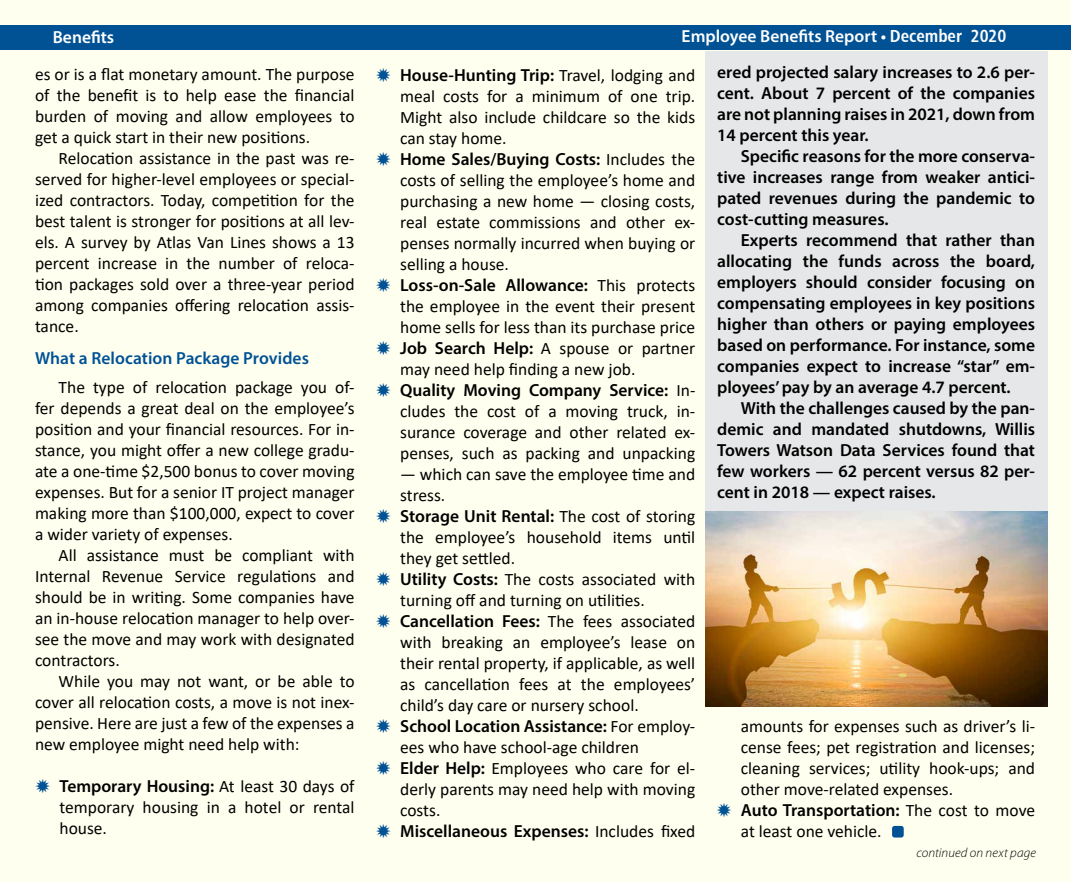
<style>
.page{position:relative;width:1071px;height:882px;background:#fff}
.page>*{position:absolute;margin:0;border:0;box-sizing:border-box;transform-origin:0 0}
.t1{font:17.5px/21px "Calibri";color:#000;text-align:justify}
.t2{font:600 17.5px/21px "Myriad Pro";color:#000;text-align:justify}
.t3{font:600 17.5px "Myriad Pro";color:#fff}
.t4{font:600 17.5px "Myriad Pro";color:#005295}
.t5{font:italic 300 13.12px "Myriad Pro";letter-spacing:.01em;color:#000}
.s1{font-family:"Humanist 777 BT Bold Condensed B";font-weight:400}
.s2{font-family:"Calibri";font-weight:400}
.s3{font-family:"Myriad Pro";font-weight:600}
</style>
<div class="page">
<div style="left:1px;top:1px;width:1070px;height:881px;background:#fffff0"></div>
<div style="left:0;top:25px;width:1071px;height:24px;background:#005295"></div>
<div style="left:705px;top:51px;width:342px;height:461px;background:#e6e7e8"></div>
<div style="left:892px;top:826px;width:12px;height:12px;background:#005295;border-radius:3px"></div>
<img style="left:706px;top:512px;width:341px;height:194px">
<p class="t3" style="left:53px;top:26px;width:63px">Benefits</p>
<p class="t3" style="left:682px;top:25px;width:326px">Employee Benefits Report • <span class="s1">December 2020</span></p>
<p class="t1" style="left:35px;top:63px;width:321px">es or is a flat monetary amount. The purpose of the benefit is to help ease the financial burden of moving and allow employees to get a quick start in their new positions.</p>
<p class="t1" style="left:35px;top:147px;width:321px;text-indent:24px">Relocation assistance in the past was re&shy;served for higher-level employees or special&shy;ized contractors. Today, competition for the best talent is stronger for positions at all lev&shy;els. A survey by Atlas Van Lines shows a 13 percent increase in the number of reloca&shy;tion packages sold over a three-year period among companies offering relocation assis&shy;tance.</p>
<p class="t4" style="left:35px;top:347px;width:275px">What a Relocation Package Provides</p>
<p class="t1" style="left:35px;top:376px;width:321px;text-indent:24px">The type of relocation package you of&shy;fer depends a great deal on the employee’s position and your financial resources. For in&shy;stance, you might offer a new college gradu&shy;ate a one-time $2,500 bonus to cover moving expenses. But for a senior IT project manager making more than $100,000, expect to cover a wider variety of expenses.</p>
<p class="t1" style="left:35px;top:544px;width:321px;text-indent:24px">All assistance must be compliant with Internal Revenue Service regulations and should be in writing. Some companies have an in-house relocation manager to help over&shy;see the move and may work with designated contractors.</p>
<p class="t1" style="left:35px;top:670px;width:321px;text-indent:24px">While you may not want, or be able to cover all relocation costs, a move is not inex&shy;pensive. Here are just a few of the expenses a new employee might need help with:</p>
<p class="t2" style="left:60px;top:775px;width:297px">Temporary Housing: <span class="s2">At least 30 days of</span></p>
<p class="t1" style="left:60px;top:796px;width:297px">temporary housing in a hotel or rental house.</p>
<p class="t2" style="left:400px;top:64px;width:297px">House-Hunting Trip: <span class="s2">Travel, lodging and</span></p>
<p class="t1" style="left:400px;top:85px;width:297px">meal costs for a minimum of one trip.<br>Might also include childcare so the kids can stay home.</p>
<p class="t2" style="left:400px;top:148px;width:297px">Home Sales/Buying Costs: <span class="s2">Includes the</span></p>
<p class="t1" style="left:400px;top:169px;width:297px">costs of selling the employee’s home and purchasing a new home — closing costs, real estate commissions and other ex&shy;penses normally incurred when buying or selling a house.</p>
<p class="t2" style="left:400px;top:274px;width:297px">Loss-on-Sale Allowance: <span class="s2">This protects</span></p>
<p class="t1" style="left:400px;top:295px;width:297px">the employee in the event their present home sells for less than its purchase price <span class="s3">Job Search Help:</span> A spouse or partner may need help finding a new job.</p>
<p class="t2" style="left:400px;top:379px;width:297px">Quality Moving Company Service: <span class="s2">In-</span></p>
<p class="t1" style="left:400px;top:400px;width:297px">cludes the cost of a moving truck, in&shy;surance coverage and other related ex&shy;penses, such as packing and unpacking</p>
<p class="t1" style="left:400px;top:463px;width:297px">— which can save the employee time and stress.</p>
<p class="t2" style="left:400px;top:505px;width:297px">Storage Unit Rental: <span class="s2">The cost of storing</span></p>
<p class="t1" style="left:400px;top:526px;width:297px;text-align:left">the employee’s household items until they get settled.<br><span class="s3">Utility Costs:</span> The costs associated with turning off and turning on utilities.</p>
<p class="t2" style="left:400px;top:610px;width:297px">Cancellation Fees: <span class="s2">The fees associated</span></p>
<p class="t1" style="left:400px;top:631px;width:297px">with breaking an employee’s lease on their rental property, if applicable, as well as cancellation fees at the employees’ child’s day care or nursery school.</p>
<p class="t2" style="left:400px;top:715px;width:297px">School Location Assistance: <span class="s2">For employ-</span></p>
<p class="t1" style="left:400px;top:736px;width:297px;text-align:left">ees who have school-age children<br><span class="s3">Elder Help:</span> Employees who care for el&shy;derly parents may need help with moving costs.</p>
<p class="t2" style="left:400px;top:820px;width:297px">Miscellaneous Expenses: <span class="s2">Includes fixed</span></p>
<p class="t2" style="left:717px;top:61px;width:319px">ered projected salary increases to 2.6 per&shy;cent. About 7 percent of the companies are not planning raises in 2021, down from 14 percent this year.</p>
<p class="t2" style="left:717px;top:145px;width:319px;text-indent:24px">Specific reasons for the more conserva&shy;tive increases range from weaker antici&shy;pated revenues during the pandemic to cost-cutting measures.</p>
<p class="t2" style="left:717px;top:229px;width:319px;text-indent:24px">Experts recommend that rather than allocating the funds across the board, employers should consider focusing on compensating employees in key positions higher than others or paying employees based on performance. For instance, some companies expect to increase “star” em&shy;ployees’ pay by an average 4.7 percent.</p>
<p class="t2" style="left:717px;top:397px;width:319px;text-indent:24px">With the challenges caused by the pan&shy;demic and mandated shutdowns, Willis Towers Watson Data Services found that few workers — 62 percent versus 82 per&shy;cent in 2018 — expect raises.</p>
<p class="t1" style="left:741px;top:715px;width:296px">amounts for expenses such as driver’s li&shy;cense fees; pet registration and licenses; cleaning services; utility hook-ups; and other move-related expenses.</p>
<p class="t2" style="left:741px;top:799px;width:296px">Auto Transportation: <span class="s2">The cost to move</span></p>
<p class="t1" style="left:741px;top:820px;width:142px">at least one vehicle.</p>
<p class="t5" style="left:916px;top:846px;width:121px">continued on next page</p>
</div>
